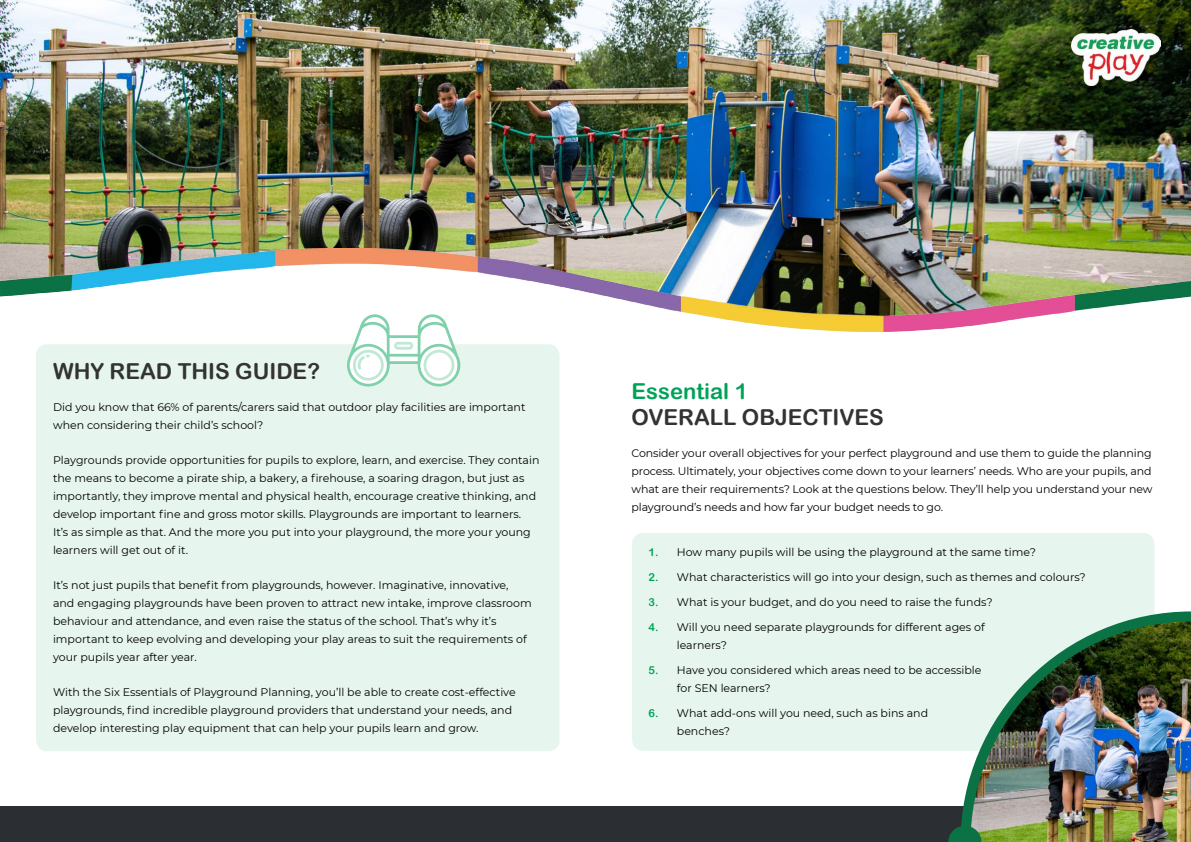
<style>
.page{position:relative;width:1191px;height:842px;background:#fff}
.page>*{position:absolute;margin:0;border:0;box-sizing:border-box;transform-origin:0 0}
.t1{font:22px "Arial Rounded MT Bold";color:#333}
.t2{font:22px "Arial Rounded MT Bold";color:#00a257}
.t3{font:11px/18px "Montserrat";color:#000}
.s1{font-family:"Arial Rounded MT Bold";color:#00a257}
</style>
<div class="page">
<div style="left:36px;top:344px;width:523px;height:407px;background:#e6f6ee;border-radius:11px"></div>
<img style="left:0;top:0;width:1191px;height:248px">
<img style="left:0;top:248px;width:1191px;height:83px">
<div style="left:0;top:806px;width:1191px;height:36px;background:#2b2e32"></div>
<div style="left:632px;top:533px;width:522px;height:218px;background:#e6f6ee;border-radius:11px"></div>
<img style="left:961px;top:611px;width:230px;height:231px">
<svg style="left:948px;top:826px;width:33px;height:16px"></svg>
<div style="left:1074px;top:32px;width:89px;height:56px;background:#000;opacity:.45"></div>
<img style="left:1071px;top:30px;width:89px;height:55px">
<svg style="left:344px;top:313px;width:116px;height:74px"></svg>
<h1 class="t1" style="left:53px;top:359px;width:268px">WHY READ THIS GUIDE?</h1>
<p class="t3" style="left:53px;top:399px;width:474px">Did you know that 66% of parents/carers said that outdoor play facilities are important when considering their child’s school?</p>
<p class="t3" style="left:53px;top:452px;width:488px">Playgrounds provide opportunities for pupils to explore, learn, and exercise. They contain the means to become a pirate ship, a bakery, a firehouse, a soaring dragon, but just as importantly, they improve mental and physical health, encourage creative thinking, and develop important fine and gross motor skills. Playgrounds are important to learners.<br>It’s as simple as that. And the more you put into your playground, the more your young learners will get out of it.</p>
<p class="t3" style="left:53px;top:576px;width:480px">It’s not just pupils that benefit from playgrounds, however. Imaginative, innovative, and engaging playgrounds have been proven to attract new intake, improve classroom behaviour and attendance, and even raise the status of the school. That’s why it’s important to keep evolving and developing your play areas to suit the requirements of your pupils year after year.</p>
<p class="t3" style="left:53px;top:684px;width:464px">With the Six Essentials of Playground Planning, you’ll be able to create cost-effective playgrounds, find incredible playground providers that understand your needs, and develop interesting play equipment that can help your pupils learn and grow.</p>
<h1 class="t2" style="left:631px;top:378px;width:118px">ESSENTIAL 1</h1>
<h1 class="t1" style="left:631px;top:405px;width:254px">OVERALL OBJECTIVES</h1>
<p class="t3" style="left:631px;top:444px;width:522px;text-align:justify">Consider your overall objectives for your perfect playground and use them to guide the planning process. Ultimately, your objectives come down to your learners’ needs. Who are your pupils, and what are their requirements? Look at the questions below. They’ll help you understand your new playground’s needs and how far your budget needs to go.</p>
<p class="t3" style="left:648px;top:544px;width:389px"><span class="s1">1.</span> How many pupils will be using the playground at the same time?</p>
<p class="t3" style="left:648px;top:569px;width:439px"><span class="s1">2.</span> What characteristics will go into your design, such as themes and colours?</p>
<p class="t3" style="left:648px;top:594px;width:346px"><span class="s1">3.</span> What is your budget, and do you need to raise the funds?</p>
<p class="t3" style="left:677px;top:619px;width:309px;text-indent:-28px"><span class="s1">4.</span> Will you need separate playgrounds for different ages of learners?</p>
<p class="t3" style="left:677px;top:662px;width:306px;text-indent:-28px"><span class="s1">5.</span> Have you considered which areas need to be accessible for SEN learners?</p>
<p class="t3" style="left:677px;top:705px;width:253px;text-indent:-28px"><span class="s1">6.</span> What add-ons will you need, such as bins and benches?</p>
</div>
